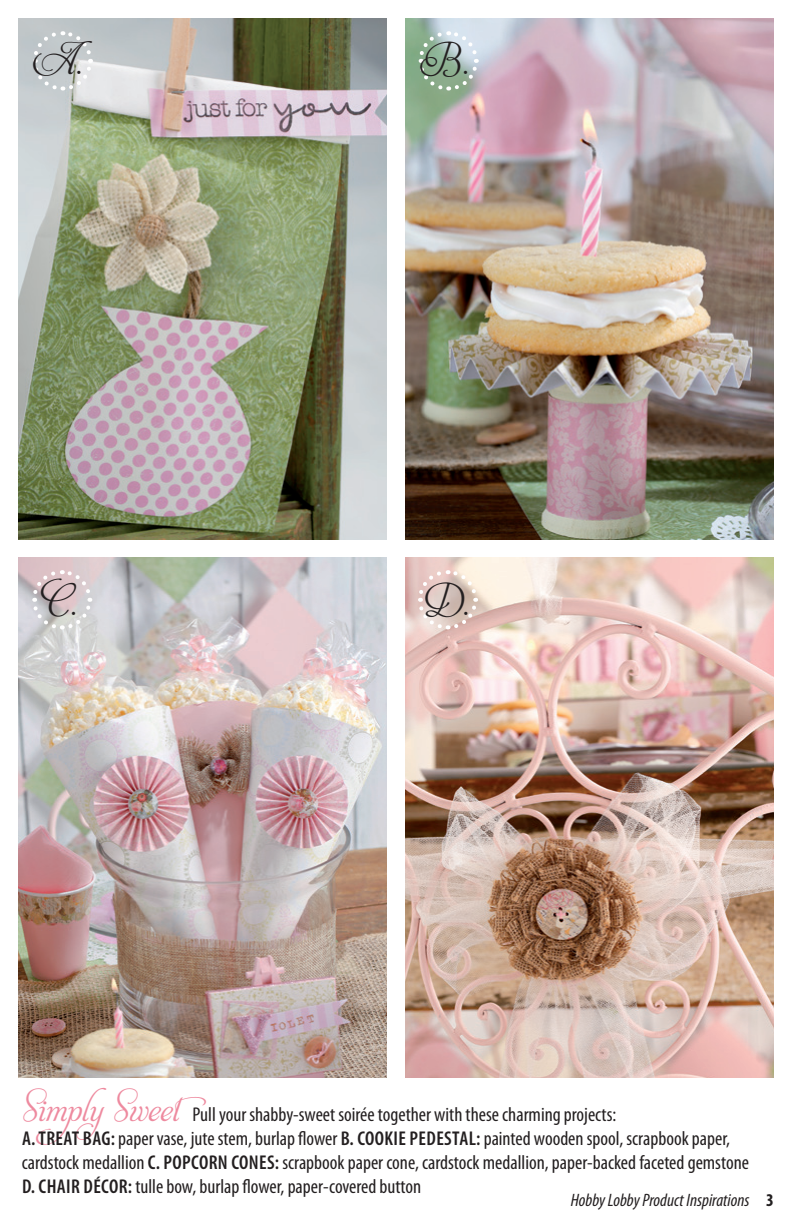
<style>
.page{position:relative;width:792px;height:1224px;background:#fff}
.page>*{position:absolute;margin:0;border:0;box-sizing:border-box;transform-origin:0 0}
.t1{font:28px "Aphrodite Text";color:#231f20}
.t2{font:condensed 20px/24px "Myriad Pro";color:#231f20}
.t3{font:italic condensed 18px "Myriad Pro";color:#231f20}
.s1{font-family:"Aphrodite Contextual"}
.s2{font-family:"Aphrodite Contextual";font-stretch:normal;font-size:28px;color:#ee8a9f}
.s3{font-family:"Aphrodite Text";font-stretch:normal;font-size:28px;color:#ee8a9f}
.s4{font-weight:600}
.s5{font-weight:700;font-style:normal}
</style>
<div class="page">
<img style="left:18px;top:18px;width:369px;height:521px">
<img style="left:405px;top:18px;width:369px;height:521px">
<img style="left:18px;top:557px;width:369px;height:521px">
<img style="left:405px;top:557px;width:369px;height:521px">
<svg style="left:31px;top:29px;width:63px;height:64px;background:#cacfd1"></svg>
<svg style="left:416px;top:29px;width:64px;height:64px;background:#a8c0b1"></svg>
<svg style="left:30px;top:568px;width:64px;height:64px;background:#d6cbcd"></svg>
<svg style="left:416px;top:568px;width:63px;height:64px;background:#e2cdc5"></svg>
<p class="t1" style="left:31px;top:48px;width:62px">A<span class="s1">.</span></p>
<p class="t1" style="left:419px;top:48px;width:52px">B<span class="s1">.</span></p>
<p class="t1" style="left:44px;top:589px;width:35px">C<span class="s1">.</span></p>
<p class="t1" style="left:423px;top:589px;width:49px">D<span class="s1">.</span></p>
<p class="t2" style="left:22px;top:1103px;width:729px"><span class="s2">Si</span><span class="s3">m</span><span class="s2">plySweet</span>Pull your shabby-sweet soirée together with these charming projects:<br><span class="s4">A. TREAT BAG:</span> paper vase, jute stem, burlap flower <span class="s4">B. COOKIE PEDESTAL:</span> painted wooden spool, scrapbook paper, cardstock medallion <span class="s4">C. POPCORN CONES:</span> scrapbook paper cone, cardstock medallion, paper-backed faceted gemstone <span class="s4">D. CHAIR DÉCOR:</span> tulle bow, burlap flower, paper-covered button</p>
<p class="t3" style="left:571px;top:1189px;width:205px">Hobby Lobby Product Inspirations <span class="s5">3</span></p>
</div>
